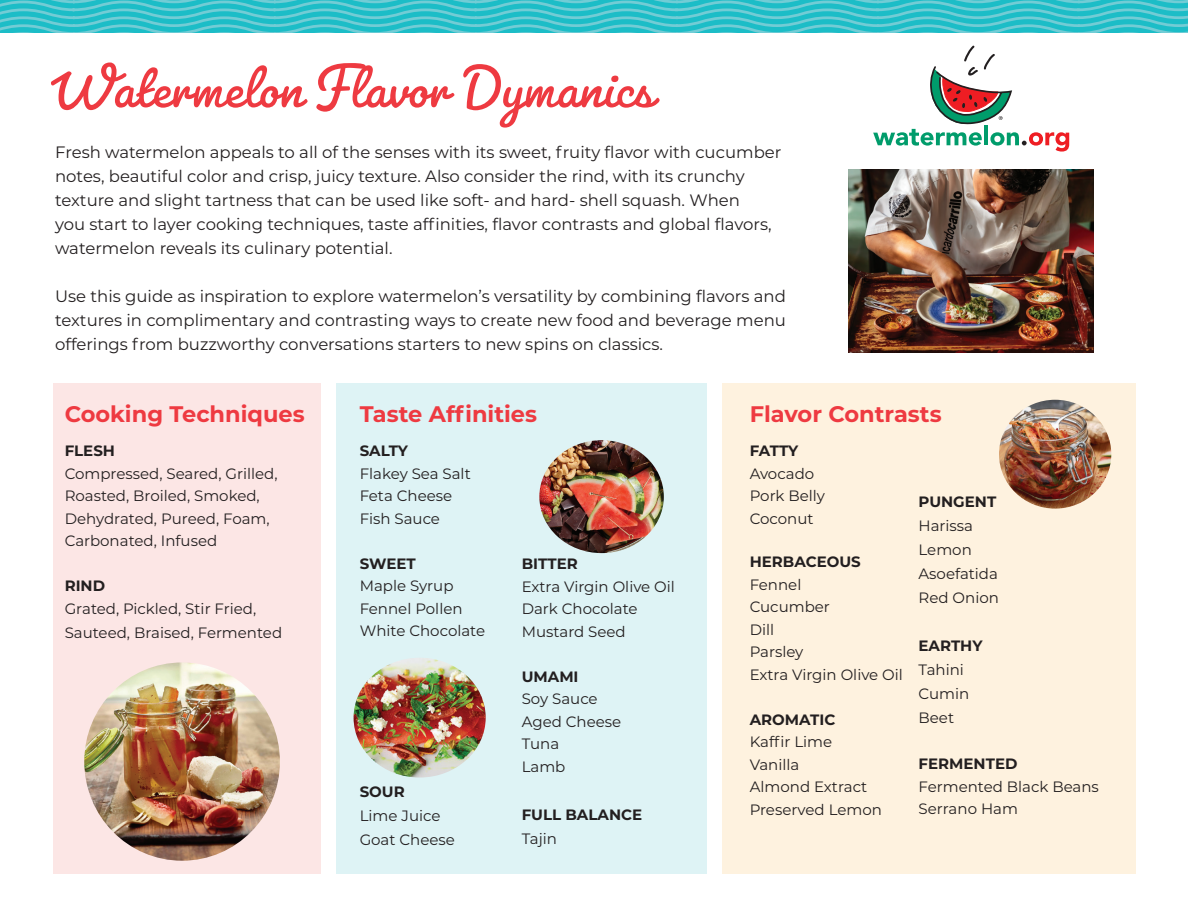
<style>
.page{position:relative;width:1188px;height:918px;background:#fff}
.page>*{position:absolute;margin:0;border:0;box-sizing:border-box;transform-origin:0 0}
.t1{font:64.05px "Pacifico";color:#ee3a41}
.t2{font:700 22.5px "Montserrat";color:#ee3a41}
.t3{font:16.5px/24px "Montserrat";color:#231f20}
.t4{font:15px/22.5px "Montserrat";color:#231f20}
.t5{font:700 15px "Montserrat";color:#231f20}
</style>
<div class="page">
<div style="left:53px;top:383px;width:268px;height:491px;background:#fce6e5"></div>
<svg style="left:0;top:0;width:1188px;height:33px;background:#3ac2cb"></svg>
<svg style="left:873px;top:45px;width:196px;height:107px"></svg>
<img style="left:84px;top:662px;width:196px;height:199px">
<div style="left:336px;top:383px;width:371px;height:491px;background:#def3f5"></div>
<div style="left:722px;top:383px;width:414px;height:491px;background:#fef2df"></div>
<img style="left:848px;top:169px;width:246px;height:183px">
<img style="left:354px;top:658px;width:132px;height:120px">
<img style="left:539px;top:440px;width:125px;height:113px">
<img style="left:999px;top:400px;width:112px;height:109px">
<h1 class="t1" style="left:52px;top:48px;width:602px">Watermelon Flavor Dymanics</h1>
<p class="t3" style="left:55px;top:140px;width:728px">Fresh watermelon appeals to all of the senses with its sweet, fruity flavor with cucumber notes, beautiful color and crisp, juicy texture. Also consider the rind, with its crunchy texture and slight tartness that can be used like soft- and hard- shell squash. When<br>you start to layer cooking techniques, taste affinities, flavor contrasts and global flavors, watermelon reveals its culinary potential.</p>
<p class="t3" style="left:55px;top:284px;width:732px;text-align:justify">Use this guide as inspiration to explore watermelon’s versatility by combining flavors and textures in complimentary and contrasting ways to create new food and beverage menu offerings from buzzworthy conversations starters to new spins on classics.</p>
<h2 class="t2" style="left:65px;top:397px;width:241px">Cooking Techniques</h2>
<p class="t5" style="left:65px;top:440px;width:52px">FLESH</p>
<p class="t4" style="left:65px;top:461px;width:214px">Compressed, Seared, Grilled,<br>Roasted, Broiled, Smoked,<br>Dehydrated, Pureed, Foam,<br>Carbonated, Infused</p>
<p class="t5" style="left:65px;top:575px;width:42px">RIND</p>
<p class="t4" style="left:65px;top:596px;width:219px;line-height:24px">Grated, Pickled, Stir Fried,<br>Sauteed, Braised, Fermented</p>
<h2 class="t2" style="left:360px;top:397px;width:179px">Taste Affinities</h2>
<p class="t5" style="left:360px;top:440px;width:50px">SALTY</p>
<p class="t4" style="left:360px;top:461px;width:113px">Flakey Sea Salt<br>Feta Cheese<br>Fish Sauce</p>
<p class="t5" style="left:360px;top:552px;width:58px">SWEET</p>
<p class="t4" style="left:360px;top:574px;width:127px">Maple Syrup<br>Fennel Pollen<br>White Chocolate</p>
<p class="t5" style="left:522px;top:553px;width:58px">BITTER</p>
<p class="t4" style="left:522px;top:575px;width:155px">Extra Virgin Olive Oil<br>Dark Chocolate<br>Mustard Seed</p>
<p class="t5" style="left:522px;top:665px;width:58px">UMAMI</p>
<p class="t4" style="left:522px;top:687px;width:101px">Soy Sauce<br>Aged Cheese<br>Tuna<br>Lamb</p>
<p class="t5" style="left:522px;top:803px;width:122px">FULL BALANCE</p>
<p class="t4" style="left:522px;top:827px;width:37px">Tajin</p>
<p class="t5" style="left:360px;top:780px;width:47px">SOUR</p>
<p class="t4" style="left:360px;top:803px;width:97px;line-height:24px">Lime Juice<br>Goat Cheese</p>
<h2 class="t2" style="left:750px;top:397px;width:193px">Flavor Contrasts</h2>
<p class="t5" style="left:750px;top:440px;width:50px">FATTY</p>
<p class="t4" style="left:750px;top:461px;width:77px">Avocado<br>Pork Belly<br>Coconut</p>
<p class="t5" style="left:750px;top:551px;width:113px">HERBACEOUS</p>
<p class="t4" style="left:750px;top:572px;width:155px">Fennel<br>Cucumber<br>Dill<br>Parsley<br>Extra Virgin Olive Oil</p>
<p class="t5" style="left:750px;top:708px;width:87px">AROMATIC</p>
<p class="t4" style="left:750px;top:730px;width:134px">Kaffir Lime<br>Vanilla<br>Almond Extract<br>Preserved Lemon</p>
<p class="t5" style="left:919px;top:491px;width:79px">PUNGENT</p>
<p class="t4" style="left:919px;top:513px;width:82px;line-height:24px">Harissa<br>Lemon<br>Asoefatida<br>Red Onion</p>
<p class="t5" style="left:919px;top:635px;width:65px">EARTHY</p>
<p class="t4" style="left:919px;top:657px;width:52px;line-height:24px">Tahini<br>Cumin<br>Beet</p>
<p class="t5" style="left:919px;top:753px;width:100px">FERMENTED</p>
<p class="t4" style="left:919px;top:775px;width:182px">Fermented Black Beans<br>Serrano Ham</p>
</div>
